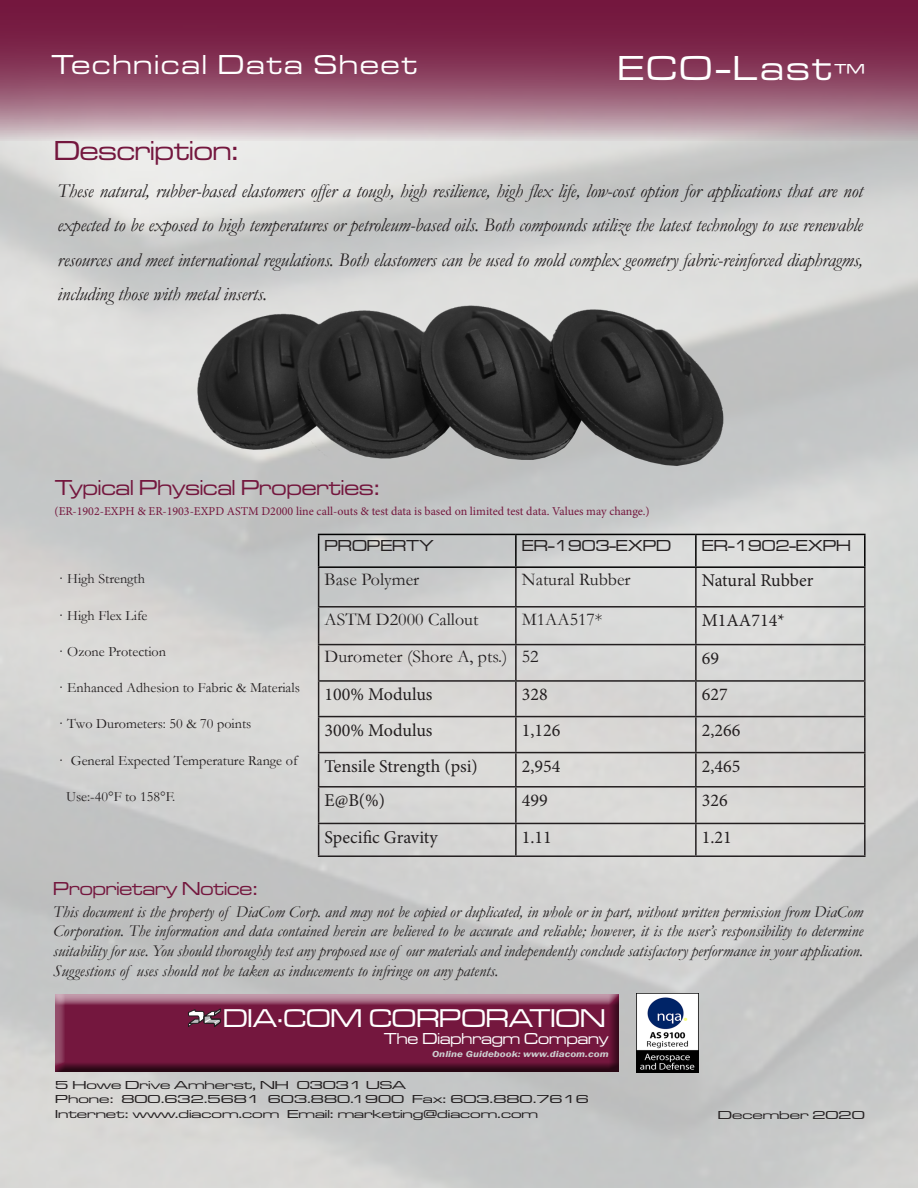
<style>
.page{position:relative;width:918px;height:1188px;background:#fff}
.page>*{position:absolute;margin:0;border:0;box-sizing:border-box;transform-origin:0 0}
.t1{font:500 36px "Microgramma Ext D";letter-spacing:.085em;color:#fff}
.t2{font:500 28.5px "Microgramma Ext D";letter-spacing:.08em;color:#fff}
.t3{font:500 28.5px "Microgramma Ext D";color:#74173e}
.t4{font:500 26.7px "Microgramma Ext D";color:#fff}
.t5{font:500 22.5px "Microgramma Ext D";color:#74173e}
.t6{font:italic 19.5px/34.5px "Garamond";letter-spacing:-.01em;color:#231f20;text-align:justify}
.t7{font:500 19.5px "Microgramma Ext D";color:#74173e}
.t8{font:18px "Minion Pro";color:#231f20}
.t9{font:18px "Garamond";color:#231f20}
.t10{font:italic 16.5px/19.8px "Garamond";color:#231f20;text-align:justify}
.t11{font:500 16.5px "Microgramma Ext D";color:#231f20}
.t12{font:500 16.5px "Microgramma Ext D";color:#fff}
.t13{font:14.25px "Garamond";color:#231f20}
.t14{font:500 12px "Microgramma Ext D";color:#231f20;scale:1.31 1}
.t15{font:12px "Minion Pro";color:#74173e}
.t16{font:italic 600 9px "Franklin Gothic";color:#cdced0;scale:1.23 1}
.s1{font-size:24px}
</style>
<div class="page">
<img style="left:0;top:141px;width:918px;height:1047px">
<svg style="left:0;top:0;width:918px;height:141px;background:#93506c"></svg>
<img style="left:636px;top:993px;width:63px;height:79px">
<div style="left:54px;top:994px;width:576px;height:89px;background:#231f20;opacity:.75"></div>
<svg style="left:188px;top:1008px;width:33px;height:19px"></svg>
<hr style="left:318px;top:568px;width:1px;height:38px;background:#231f20">
<hr style="left:515px;top:568px;width:2px;height:38px;background:#231f20">
<hr style="left:695px;top:568px;width:2px;height:38px;background:#231f20">
<hr style="left:864px;top:568px;width:2px;height:38px;background:#231f20">
<hr style="left:318px;top:606px;width:198px;height:2px;background:#231f20">
<hr style="left:318px;top:608px;width:1px;height:36px;background:#231f20">
<hr style="left:516px;top:606px;width:180px;height:2px;background:#231f20">
<hr style="left:515px;top:608px;width:2px;height:36px;background:#231f20">
<hr style="left:696px;top:606px;width:170px;height:2px;background:#231f20">
<hr style="left:695px;top:608px;width:2px;height:36px;background:#231f20">
<hr style="left:864px;top:608px;width:2px;height:36px;background:#231f20">
<hr style="left:318px;top:644px;width:198px;height:1px;background:#231f20">
<hr style="left:318px;top:645px;width:1px;height:35px;background:#231f20">
<hr style="left:516px;top:644px;width:180px;height:1px;background:#231f20">
<hr style="left:515px;top:645px;width:2px;height:35px;background:#231f20">
<hr style="left:696px;top:644px;width:170px;height:1px;background:#231f20">
<hr style="left:695px;top:645px;width:2px;height:35px;background:#231f20">
<hr style="left:864px;top:645px;width:2px;height:35px;background:#231f20">
<hr style="left:318px;top:680px;width:198px;height:2px;background:#231f20">
<hr style="left:318px;top:682px;width:1px;height:34px;background:#231f20">
<hr style="left:516px;top:680px;width:180px;height:2px;background:#231f20">
<hr style="left:515px;top:682px;width:2px;height:34px;background:#231f20">
<hr style="left:696px;top:680px;width:170px;height:2px;background:#231f20">
<hr style="left:695px;top:682px;width:2px;height:34px;background:#231f20">
<hr style="left:864px;top:682px;width:2px;height:34px;background:#231f20">
<hr style="left:318px;top:716px;width:198px;height:1px;background:#231f20">
<hr style="left:318px;top:717px;width:1px;height:35px;background:#231f20">
<hr style="left:516px;top:716px;width:180px;height:1px;background:#231f20">
<hr style="left:515px;top:717px;width:2px;height:35px;background:#231f20">
<hr style="left:696px;top:716px;width:170px;height:1px;background:#231f20">
<hr style="left:695px;top:717px;width:2px;height:35px;background:#231f20">
<hr style="left:864px;top:717px;width:2px;height:35px;background:#231f20">
<hr style="left:318px;top:752px;width:198px;height:1px;background:#231f20">
<hr style="left:318px;top:753px;width:1px;height:33px;background:#231f20">
<hr style="left:516px;top:752px;width:180px;height:1px;background:#231f20">
<hr style="left:515px;top:753px;width:2px;height:33px;background:#231f20">
<hr style="left:696px;top:752px;width:170px;height:1px;background:#231f20">
<hr style="left:695px;top:753px;width:2px;height:33px;background:#231f20">
<hr style="left:864px;top:753px;width:2px;height:33px;background:#231f20">
<hr style="left:318px;top:786px;width:198px;height:2px;background:#231f20">
<hr style="left:318px;top:788px;width:1px;height:35px;background:#231f20">
<hr style="left:516px;top:786px;width:180px;height:2px;background:#231f20">
<hr style="left:515px;top:788px;width:2px;height:35px;background:#231f20">
<hr style="left:696px;top:786px;width:170px;height:2px;background:#231f20">
<hr style="left:695px;top:788px;width:2px;height:35px;background:#231f20">
<hr style="left:864px;top:788px;width:2px;height:35px;background:#231f20">
<hr style="left:318px;top:823px;width:198px;height:1px;background:#231f20">
<hr style="left:318px;top:824px;width:1px;height:31px;background:#231f20">
<hr style="left:516px;top:823px;width:180px;height:1px;background:#231f20">
<hr style="left:515px;top:824px;width:2px;height:31px;background:#231f20">
<hr style="left:696px;top:823px;width:170px;height:1px;background:#231f20">
<hr style="left:695px;top:824px;width:2px;height:31px;background:#231f20">
<hr style="left:864px;top:824px;width:2px;height:31px;background:#231f20">
<hr style="left:318px;top:855px;width:198px;height:2px;background:#231f20">
<hr style="left:516px;top:855px;width:180px;height:2px;background:#231f20">
<hr style="left:696px;top:855px;width:170px;height:2px;background:#231f20">
<hr style="left:318px;top:534px;width:198px;height:1px;background:#000">
<hr style="left:318px;top:535px;width:1px;height:31px;background:#000">
<hr style="left:516px;top:534px;width:180px;height:1px;background:#000">
<hr style="left:515px;top:535px;width:2px;height:31px;background:#000">
<hr style="left:696px;top:534px;width:170px;height:1px;background:#000">
<hr style="left:695px;top:535px;width:2px;height:31px;background:#000">
<hr style="left:864px;top:535px;width:2px;height:31px;background:#000">
<hr style="left:318px;top:566px;width:198px;height:2px;background:#000">
<hr style="left:516px;top:566px;width:180px;height:2px;background:#000">
<hr style="left:696px;top:566px;width:170px;height:2px;background:#000">
<img style="left:193px;top:301px;width:538px;height:166px">
<p class="t2" style="left:52px;top:46px;width:367px">Technical Data Sheet</p>
<p class="t1" style="left:618px;top:45px;width:248px">ECO-Last<span class="s1">™</span></p>
<p class="t3" style="left:54px;top:132px;width:186px">Description:</p>
<p class="t6" style="left:58px;top:173px;width:807px">These natural, rubber-based elastomers offer a tough, high resilience, high flex life, low-cost option for applications that are not expected to be exposed to high temperatures or petroleum-based oils. Both compounds utilize the latest technology to use renewable resources and meet international regulations. Both elastomers can be used to mold complex geometry fabric-reinforced diaphragms, including those with metal inserts.</p>
<p class="t5" style="left:55px;top:473px;width:326px">Typical Physical Properties:</p>
<p class="t15" style="left:55px;top:504px;width:597px">(ER-1902-EXPH &amp; ER-1903-EXPD ASTM D2000 line call-outs &amp; test data is based on limited test data. Values may change.)</p>
<p class="t13" style="left:59px;top:569px;width:87px">· High Strength</p>
<p class="t13" style="left:59px;top:606px;width:90px">· High Flex Life</p>
<p class="t13" style="left:59px;top:642px;width:109px">· Ozone Protection</p>
<p class="t13" style="left:59px;top:678px;width:242px">· Enhanced Adhesion to Fabric &amp; Materials</p>
<p class="t13" style="left:59px;top:714px;width:194px">· Two Durometers: 50 &amp; 70 points</p>
<p class="t13" style="left:59px;top:751px;width:240px">· General Expected Temperature Range of</p>
<p class="t13" style="left:66px;top:787px;width:111px">Use:-40°F to 158°F.</p>
<p class="t7" style="left:53px;top:876px;width:206px">Proprietary Notice:</p>
<p class="t11" style="left:325px;top:535px;width:110px">PROPERTY</p>
<p class="t11" style="left:522px;top:535px;width:151px">ER-1903-EXPD</p>
<p class="t11" style="left:702px;top:535px;width:150px">ER-1902-EXPH</p>
<p class="t9" style="left:325px;top:567px;width:96px">Base Polymer</p>
<p class="t9" style="left:522px;top:567px;width:110px">Natural Rubber</p>
<p class="t8" style="left:702px;top:568px;width:113px">Natural Rubber</p>
<p class="t9" style="left:325px;top:607px;width:155px">ASTM D2000 Callout</p>
<p class="t9" style="left:522px;top:607px;width:82px">M1AA517*</p>
<p class="t8" style="left:702px;top:608px;width:84px">M1AA714*</p>
<p class="t9" style="left:325px;top:645px;width:184px">Durometer (Shore A, pts.)</p>
<p class="t9" style="left:522px;top:645px;width:18px">52</p>
<p class="t8" style="left:702px;top:646px;width:19px">69</p>
<p class="t8" style="left:325px;top:682px;width:109px">100% Modulus</p>
<p class="t8" style="left:522px;top:682px;width:27px">328</p>
<p class="t8" style="left:702px;top:682px;width:27px">627</p>
<p class="t8" style="left:325px;top:718px;width:109px">300% Modulus</p>
<p class="t8" style="left:522px;top:718px;width:40px">1,126</p>
<p class="t8" style="left:702px;top:718px;width:40px">2,266</p>
<p class="t8" style="left:325px;top:754px;width:155px">Tensile Strength (psi)</p>
<p class="t8" style="left:522px;top:754px;width:40px">2,954</p>
<p class="t8" style="left:702px;top:754px;width:40px">2,465</p>
<p class="t8" style="left:325px;top:788px;width:62px">E@B(%)</p>
<p class="t8" style="left:522px;top:788px;width:27px">499</p>
<p class="t8" style="left:702px;top:788px;width:27px">326</p>
<p class="t8" style="left:325px;top:825px;width:115px">Specific Gravity</p>
<p class="t8" style="left:522px;top:825px;width:32px">1.11</p>
<p class="t8" style="left:702px;top:825px;width:32px">1.21</p>
<p class="t10" style="left:53px;top:901px;width:812px">This document is the property of DiaCom Corp. and may not be copied or duplicated, in whole or in part, without written permission from DiaCom Corporation. The information and data contained herein are believed to be accurate and reliable; however, it is the user’s responsibility to determine suitability for use. You should thoroughly test any proposed use of our materials and independently conclude satisfactory performance in your application.<br>Suggestions of uses should not be taken as inducements to infringe on any patents.</p>
<h3 class="t4" style="left:223px;top:1001px;width:384px">DIA·COM CORPORATION</h3>
<p class="t12" style="left:384px;top:1028px;width:226px">The Diaphragm Company</p>
<p class="t16" style="left:432px;top:1049px;width:145px">Online Guidebook: www.diacom.com</p>
<p class="t14" style="left:55px;top:1077px;width:269px">5 Howe Drive Amherst, NH 03031 USA</p>
<p class="t14" style="left:55px;top:1092px;width:409px">Phone: 800.632.5681 603.880.1900 Fax: 603.880.7616</p>
<p class="t14" style="left:55px;top:1106px;width:370px">Internet: www.diacom.com Email: marketing@diacom.com</p>
<p class="t14" style="left:718px;top:1107px;width:114px">December 2020</p>
</div>
